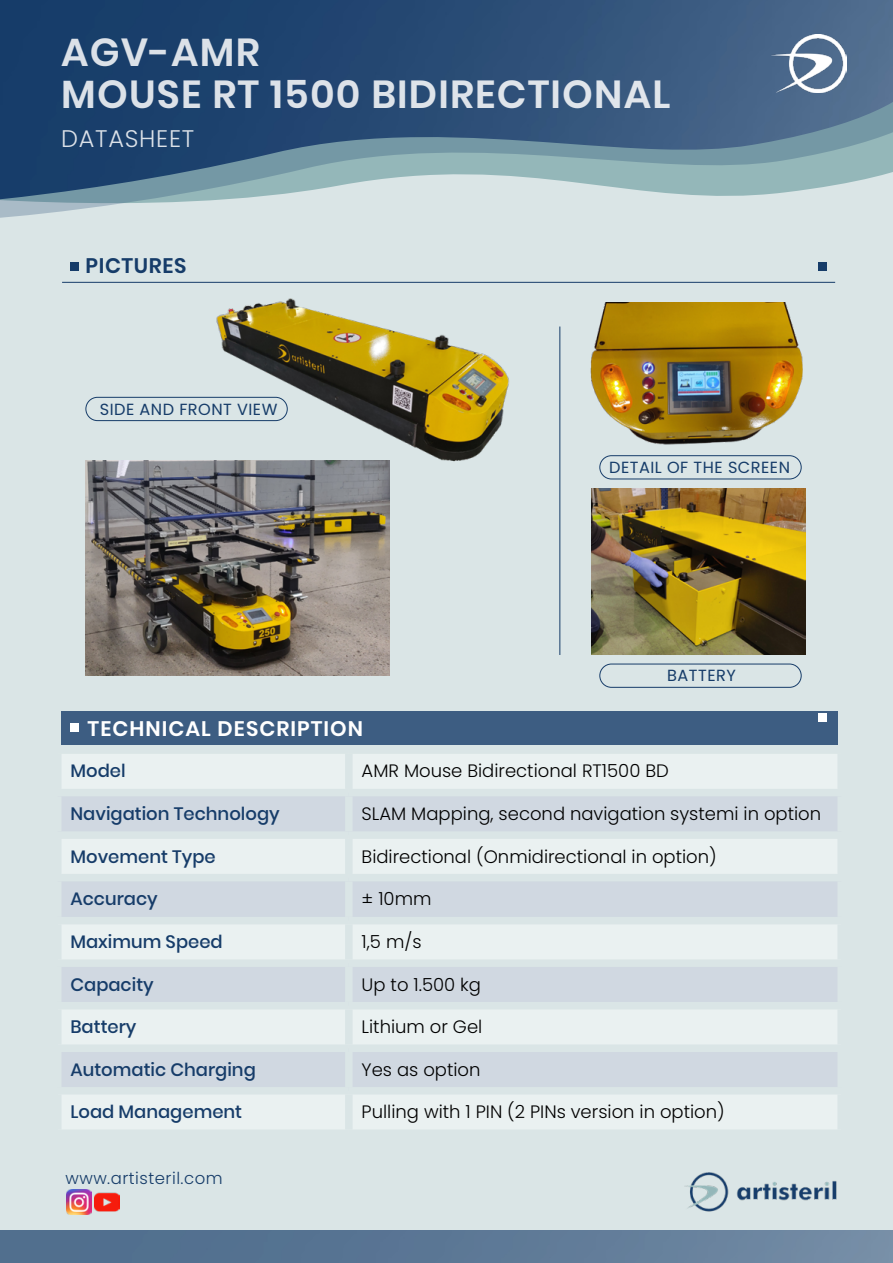
<style>
.page{position:relative;width:893px;height:1263px;background:#fff}
.page>*{position:absolute;margin:0;border:0;box-sizing:border-box;transform-origin:0 0}
.t1{font:600 39px/42px "Poppins";letter-spacing:.03em;color:#fff}
.t2{font:300 24px "Poppins";letter-spacing:.03em;color:#fff}
.t3{font:600 21px "Poppins";letter-spacing:.05em;color:#fff}
.t4{font:600 21px "Poppins";letter-spacing:.03em;color:#163c69}
.t5{font:300 18px "Poppins";color:#000}
.t6{font:500 18px "Poppins";color:#163c69}
.t7{font:300 16.5px "Poppins";letter-spacing:.03em;color:#163c69}
.t8{font:16.2px "Poppins";letter-spacing:.03em;color:#163c69}
</style>
<div class="page">
<div style="left:0;top:220px;width:893px;height:1010px;background:#dae5e6"></div>
<svg style="left:0;top:199px;width:893px;height:20px;background:#d3dfe1"></svg>
<img style="left:0;top:0;width:893px;height:199px">
<img style="left:0;top:1230px;width:893px;height:33px">
<img style="left:771px;top:35px;width:76px;height:57px">
<div style="left:62px;top:754px;width:775px;height:375px;background:#eaf1f1"></div>
<svg style="left:62px;top:796px;width:775px;height:291px;background:#dbe2e7"></svg>
<div style="left:54px;top:746px;width:295px;height:8px;background:#dae5e6"></div>
<div style="left:54px;top:754px;width:8px;height:35px;background:#dae5e6"></div>
<div style="left:349px;top:746px;width:496px;height:8px;background:#dae5e6"></div>
<div style="left:345px;top:754px;width:8px;height:35px;background:#dae5e6"></div>
<div style="left:837px;top:754px;width:8px;height:35px;background:#dae5e6"></div>
<div style="left:54px;top:789px;width:295px;height:7px;background:#dae5e6"></div>
<div style="left:54px;top:796px;width:8px;height:35px;background:#dae5e6"></div>
<div style="left:349px;top:789px;width:496px;height:7px;background:#dae5e6"></div>
<div style="left:345px;top:796px;width:8px;height:35px;background:#dae5e6"></div>
<div style="left:837px;top:796px;width:8px;height:35px;background:#dae5e6"></div>
<div style="left:54px;top:831px;width:295px;height:8px;background:#dae5e6"></div>
<div style="left:54px;top:839px;width:8px;height:35px;background:#dae5e6"></div>
<div style="left:349px;top:831px;width:496px;height:8px;background:#dae5e6"></div>
<div style="left:345px;top:839px;width:8px;height:35px;background:#dae5e6"></div>
<div style="left:837px;top:839px;width:8px;height:35px;background:#dae5e6"></div>
<div style="left:54px;top:874px;width:295px;height:7px;background:#dae5e6"></div>
<div style="left:54px;top:881px;width:8px;height:36px;background:#dae5e6"></div>
<div style="left:349px;top:874px;width:496px;height:7px;background:#dae5e6"></div>
<div style="left:345px;top:881px;width:8px;height:36px;background:#dae5e6"></div>
<div style="left:837px;top:881px;width:8px;height:36px;background:#dae5e6"></div>
<div style="left:54px;top:917px;width:295px;height:7px;background:#dae5e6"></div>
<div style="left:54px;top:924px;width:8px;height:35px;background:#dae5e6"></div>
<div style="left:349px;top:917px;width:496px;height:7px;background:#dae5e6"></div>
<div style="left:345px;top:924px;width:8px;height:35px;background:#dae5e6"></div>
<div style="left:837px;top:924px;width:8px;height:35px;background:#dae5e6"></div>
<div style="left:54px;top:959px;width:295px;height:8px;background:#dae5e6"></div>
<div style="left:54px;top:967px;width:8px;height:35px;background:#dae5e6"></div>
<div style="left:349px;top:959px;width:496px;height:8px;background:#dae5e6"></div>
<div style="left:345px;top:967px;width:8px;height:35px;background:#dae5e6"></div>
<div style="left:837px;top:967px;width:8px;height:35px;background:#dae5e6"></div>
<div style="left:54px;top:1002px;width:295px;height:7px;background:#dae5e6"></div>
<div style="left:54px;top:1009px;width:8px;height:35px;background:#dae5e6"></div>
<div style="left:349px;top:1002px;width:496px;height:7px;background:#dae5e6"></div>
<div style="left:345px;top:1009px;width:8px;height:35px;background:#dae5e6"></div>
<div style="left:837px;top:1009px;width:8px;height:35px;background:#dae5e6"></div>
<div style="left:54px;top:1044px;width:295px;height:8px;background:#dae5e6"></div>
<div style="left:54px;top:1052px;width:8px;height:35px;background:#dae5e6"></div>
<div style="left:349px;top:1044px;width:496px;height:8px;background:#dae5e6"></div>
<div style="left:345px;top:1052px;width:8px;height:35px;background:#dae5e6"></div>
<div style="left:837px;top:1052px;width:8px;height:35px;background:#dae5e6"></div>
<div style="left:54px;top:1087px;width:295px;height:7px;background:#dae5e6"></div>
<div style="left:54px;top:1094px;width:8px;height:35px;background:#dae5e6"></div>
<div style="left:349px;top:1087px;width:496px;height:7px;background:#dae5e6"></div>
<div style="left:345px;top:1094px;width:8px;height:35px;background:#dae5e6"></div>
<div style="left:837px;top:1094px;width:8px;height:35px;background:#dae5e6"></div>
<div style="left:54px;top:1129px;width:295px;height:8px;background:#dae5e6"></div>
<div style="left:349px;top:1129px;width:496px;height:8px;background:#dae5e6"></div>
<div style="left:61px;top:711px;width:776px;height:34px;background:#3d5d82"></div>
<hr style="left:62px;top:282px;width:773px;height:1px;background:#163c69">
<hr style="left:559px;top:326px;width:1px;height:329px;background:#163c69">
<div style="left:599px;top:455px;width:202px;height:24px;border:1px solid #163c69;border-radius:12px"></div>
<div style="left:599px;top:664px;width:202px;height:24px;border:1px solid #163c69;border-radius:12px"></div>
<div style="left:71px;top:262px;width:8px;height:8px;background:#163c69"></div>
<div style="left:819px;top:262px;width:8px;height:8px;background:#163c69"></div>
<div style="left:71px;top:724px;width:8px;height:8px;background:#fff"></div>
<div style="left:819px;top:713px;width:8px;height:8px;background:#fff"></div>
<img style="left:685px;top:1169px;width:154px;height:44px">
<img style="left:66px;top:1189px;width:25px;height:25px">
<img style="left:95px;top:1189px;width:25px;height:25px">
<img style="left:588px;top:303px;width:221px;height:147px">
<img style="left:173px;top:276px;width:387px;height:201px">
<img style="left:592px;top:489px;width:213px;height:166px">
<img style="left:86px;top:461px;width:303px;height:215px">
<div style="left:86px;top:397px;width:202px;height:24px;border:1px solid #163c69;border-radius:12px"></div>
<h1 class="t1" style="left:61px;top:32px;width:611px">AGV-AMR<br>MOUSE RT 1500 BIDIRECTIONAL</h1>
<h2 class="t2" style="left:61px;top:125px;width:135px">DATASHEET</h2>
<p class="t4" style="left:86px;top:253px;width:103px">PICTURES</p>
<p class="t8" style="left:100px;top:400px;width:179px">SIDE AND FRONT VIEW</p>
<p class="t3" style="left:88px;top:716px;width:277px">TECHNICAL DESCRIPTION</p>
<p class="t8" style="left:609px;top:458px;width:182px">DETAIL OF THE SCREEN</p>
<p class="t8" style="left:667px;top:666px;width:70px">BATTERY</p>
<p class="t6" style="left:71px;top:761px;width:57px">Model</p>
<p class="t5" style="left:362px;top:761px;width:309px">AMR Mouse Bidirectional RT1500 BD</p>
<p class="t6" style="left:71px;top:803px;width:211px">Navigation Technology</p>
<p class="t5" style="left:362px;top:803px;width:461px">SLAM Mapping, second navigation systemi in option</p>
<p class="t6" style="left:71px;top:846px;width:147px">Movement Type</p>
<p class="t5" style="left:362px;top:846px;width:357px">Bidirectional (Onmidirectional in option)</p>
<p class="t6" style="left:71px;top:888px;width:89px">Accuracy</p>
<p class="t5" style="left:362px;top:888px;width:71px">± 10mm</p>
<p class="t6" style="left:71px;top:931px;width:154px">Maximum Speed</p>
<p class="t5" style="left:362px;top:931px;width:61px">1,5 m/s</p>
<p class="t6" style="left:71px;top:974px;width:85px">Capacity</p>
<p class="t5" style="left:362px;top:974px;width:121px">Up to 1.500 kg</p>
<p class="t6" style="left:71px;top:1016px;width:68px">Battery</p>
<p class="t5" style="left:362px;top:1016px;width:122px">Lithium or Gel</p>
<p class="t6" style="left:71px;top:1059px;width:187px">Automatic Charging</p>
<p class="t5" style="left:362px;top:1059px;width:120px">Yes as option</p>
<p class="t6" style="left:71px;top:1101px;width:173px">Load Management</p>
<p class="t5" style="left:362px;top:1101px;width:365px">Pulling with 1 PIN (2 PINs version in option)</p>
<p class="t7" style="left:65px;top:1168px;width:159px">www.artisteril.com</p>
</div>
